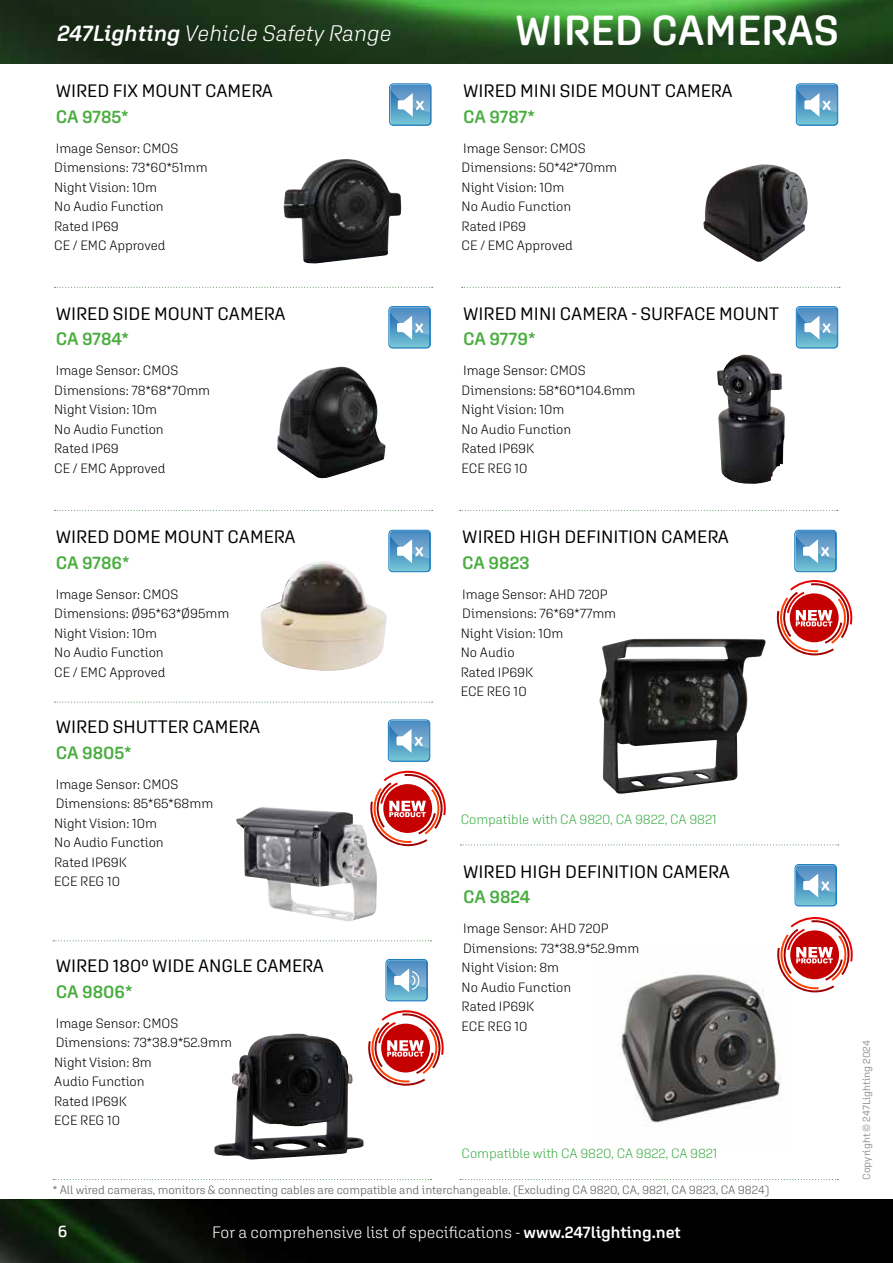
<style>
.page{position:relative;width:893px;height:1263px;background:#fff}
.page>*{position:absolute;margin:0;border:0;box-sizing:border-box;transform-origin:0 0}
.t1{font:600 42px "Aglet Sans";color:#fff}
.t2{font:italic 300 22.5px "Aglet Sans";color:#fff}
.t3{font:18px "Aglet Sans";color:#000}
.t4{font:600 18px "Aglet Sans";color:#4aad40}
.t5{font:300 16.5px "Aglet Sans";color:#fff}
.t6{font:16.5px "Prometo";color:#fff}
.t7{font:300 13.5px/19.5px "Aglet Sans";color:#000}
.t8{font:300 13.5px "Aglet Sans";letter-spacing:-.005em;color:#41ad49}
.t9{font:300 12px "Aglet Sans";color:#58595b}
.t10{font:10.5px "Aglet Sans";color:#939598}
.s1{font-weight:600}
</style>
<div class="page">
<img style="left:0;top:1199px;width:893px;height:64px">
<img style="left:0;top:0;width:893px;height:64px">
<img style="left:618px;top:974px;width:163px;height:153px">
<div style="left:389px;top:306px;width:41px;height:42px;border:1px solid #1b80c4;border-radius:4px"></div>
<svg style="left:389px;top:307px;width:41px;height:41px;background:#76afd1"></svg>
<div style="left:389px;top:84px;width:42px;height:41px;border:1px solid #1b80c4;border-radius:4px"></div>
<svg style="left:390px;top:84px;width:41px;height:41px;background:#76afd1"></svg>
<div style="left:796px;top:306px;width:42px;height:42px;border:1px solid #1b80c4;border-radius:4px"></div>
<svg style="left:796px;top:307px;width:42px;height:41px;background:#74aed1"></svg>
<svg style="left:796px;top:84px;width:42px;height:41px;background:#74aed1"></svg>
<svg style="left:389px;top:530px;width:41px;height:42px;background:#73aed1"></svg>
<img style="left:277px;top:367px;width:109px;height:112px">
<img style="left:260px;top:561px;width:127px;height:110px">
<img style="left:283px;top:159px;width:118px;height:105px">
<img style="left:703px;top:164px;width:105px;height:98px">
<img style="left:717px;top:355px;width:68px;height:129px">
<svg style="left:460px;top:844px;width:379px;height:1px"></svg>
<svg style="left:53px;top:940px;width:378px;height:1px"></svg>
<svg style="left:460px;top:510px;width:378px;height:1px"></svg>
<svg style="left:53px;top:1179px;width:378px;height:1px"></svg>
<svg style="left:460px;top:1179px;width:378px;height:1px"></svg>
<svg style="left:462px;top:287px;width:378px;height:1px"></svg>
<svg style="left:54px;top:287px;width:379px;height:1px"></svg>
<svg style="left:54px;top:510px;width:379px;height:1px"></svg>
<svg style="left:54px;top:702px;width:379px;height:1px"></svg>
<svg style="left:388px;top:720px;width:42px;height:41px;background:#74aed1"></svg>
<div style="left:386px;top:959px;width:42px;height:42px;border:1px solid #1b80c4;border-radius:4px"></div>
<svg style="left:386px;top:959px;width:41px;height:42px;background:#74aed1"></svg>
<img style="left:214px;top:1034px;width:150px;height:125px">
<img style="left:236px;top:807px;width:141px;height:114px">
<svg style="left:795px;top:530px;width:41px;height:42px;background:#73aed1"></svg>
<div style="left:795px;top:864px;width:42px;height:42px;border:1px solid #1b80c4;border-radius:4px"></div>
<svg style="left:795px;top:864px;width:41px;height:42px;background:#74aed1"></svg>
<img style="left:599px;top:638px;width:167px;height:156px">
<svg style="left:369px;top:770px;width:77px;height:77px"></svg>
<svg style="left:776px;top:580px;width:77px;height:76px"></svg>
<svg style="left:368px;top:1010px;width:76px;height:76px"></svg>
<svg style="left:776px;top:917px;width:77px;height:77px"></svg>
<h2 class="t2" style="left:57px;top:20px;width:336px"><span class="s1">247Lighting</span> Vehicle Safety Range</h2>
<h3 class="t3" style="left:56px;top:80px;width:219px">WIRED FIX MOUNT CAMERA</h3>
<h3 class="t4" style="left:56px;top:105px;width:74px">CA 9785*</h3>
<p class="t7" style="left:54px;top:138px;width:155px">Image Sensor: CMOS<br>Dimensions: 73*60*51mm<br>Night Vision: 10m<br>No Audio Function<br>Rated IP69<br>CE / EMC Approved</p>
<h3 class="t3" style="left:56px;top:303px;width:231px">WIRED SIDE MOUNT CAMERA</h3>
<h3 class="t4" style="left:56px;top:328px;width:75px">CA 9784*</h3>
<p class="t7" style="left:54px;top:361px;width:157px">Image Sensor: CMOS<br>Dimensions: 78*68*70mm<br>Night Vision: 10m<br>No Audio Function<br>Rated IP69<br>CE / EMC Approved</p>
<h3 class="t3" style="left:56px;top:526px;width:241px">WIRED DOME MOUNT CAMERA</h3>
<h3 class="t4" style="left:56px;top:552px;width:75px">CA 9786*</h3>
<p class="t7" style="left:54px;top:584px;width:177px">Image Sensor: CMOS<br>Dimensions: Ø95*63*Ø95mm<br>Night Vision: 10m<br>No Audio Function<br>CE / EMC Approved</p>
<h3 class="t3" style="left:56px;top:716px;width:206px">WIRED SHUTTER CAMERA</h3>
<h3 class="t4" style="left:56px;top:741px;width:77px">CA 9805*</h3>
<p class="t7" style="left:54px;top:774px;width:161px">Image Sensor: CMOS<br>Dimensions: 85*65*68mm<br>Night Vision: 10m<br>No Audio Function<br>Rated IP69K<br>ECE REG 10</p>
<h3 class="t3" style="left:56px;top:955px;width:270px">WIRED 180º WIDE ANGLE CAMERA</h3>
<h3 class="t4" style="left:56px;top:981px;width:78px">CA 9806*</h3>
<p class="t7" style="left:54px;top:1013px;width:179px">Image Sensor: CMOS<br>Dimensions: 73*38.9*52.9mm<br>Night Vision: 8m<br>Audio Function<br>Rated IP69K<br>ECE REG 10</p>
<h1 class="t1" style="left:515px;top:5px;width:325px">WIRED CAMERAS</h1>
<h3 class="t3" style="left:463px;top:80px;width:271px">WIRED MINI SIDE MOUNT CAMERA</h3>
<h3 class="t4" style="left:463px;top:105px;width:73px">CA 9787*</h3>
<p class="t7" style="left:462px;top:138px;width:157px">Image Sensor: CMOS<br>Dimensions: 50*42*70mm<br>Night Vision: 10m<br>No Audio Function<br>Rated IP69<br>CE / EMC Approved</p>
<h3 class="t3" style="left:463px;top:303px;width:317px">WIRED MINI CAMERA - SURFACE MOUNT</h3>
<h3 class="t4" style="left:463px;top:328px;width:74px">CA 9779*</h3>
<p class="t7" style="left:462px;top:361px;width:175px">Image Sensor: CMOS<br>Dimensions: 58*60*104.6mm<br>Night Vision: 10m<br>No Audio Function<br>Rated IP69K<br>ECE REG 10</p>
<h3 class="t3" style="left:462px;top:526px;width:268px">WIRED HIGH DEFINITION CAMERA</h3>
<h3 class="t4" style="left:462px;top:552px;width:69px">CA 9823</h3>
<p class="t7" style="left:461px;top:584px;width:157px">Image Sensor: AHD 720P<br>Dimensions: 76*69*77mm<br>Night Vision: 10m<br>No Audio<br>Rated IP69K<br>ECE REG 10</p>
<p class="t8" style="left:461px;top:811px;width:258px">Compatible with CA 9820, CA 9822, CA 9821</p>
<h3 class="t3" style="left:463px;top:861px;width:268px">WIRED HIGH DEFINITION CAMERA</h3>
<h3 class="t4" style="left:463px;top:886px;width:69px">CA 9824</h3>
<p class="t7" style="left:462px;top:918px;width:179px">Image Sensor: AHD 720P<br>Dimensions: 73*38.9*52.9mm<br>Night Vision: 8m<br>No Audio Function<br>Rated IP69K<br>ECE REG 10</p>
<p class="t8" style="left:462px;top:1146px;width:258px">Compatible with CA 9820, CA 9822, CA 9821</p>
<p class="t9" style="left:53px;top:1182px;width:718px">* All wired cameras, monitors &amp; connecting cables are compatible and interchangeable. (Excluding CA 9820, CA, 9821, CA 9823, CA 9824)</p>
<p class="t6" style="left:58px;top:1221px;width:11px">6</p>
<p class="t5" style="left:212px;top:1222px;width:470px">For a comprehensive list of specifications - <span class="s1">www.247lighting.net</span></p>
<p class="t10" style="left:860px;top:1180px;width:141px;rotate:-90deg">Copyright © 247Lighting 2024</p>
</div>
